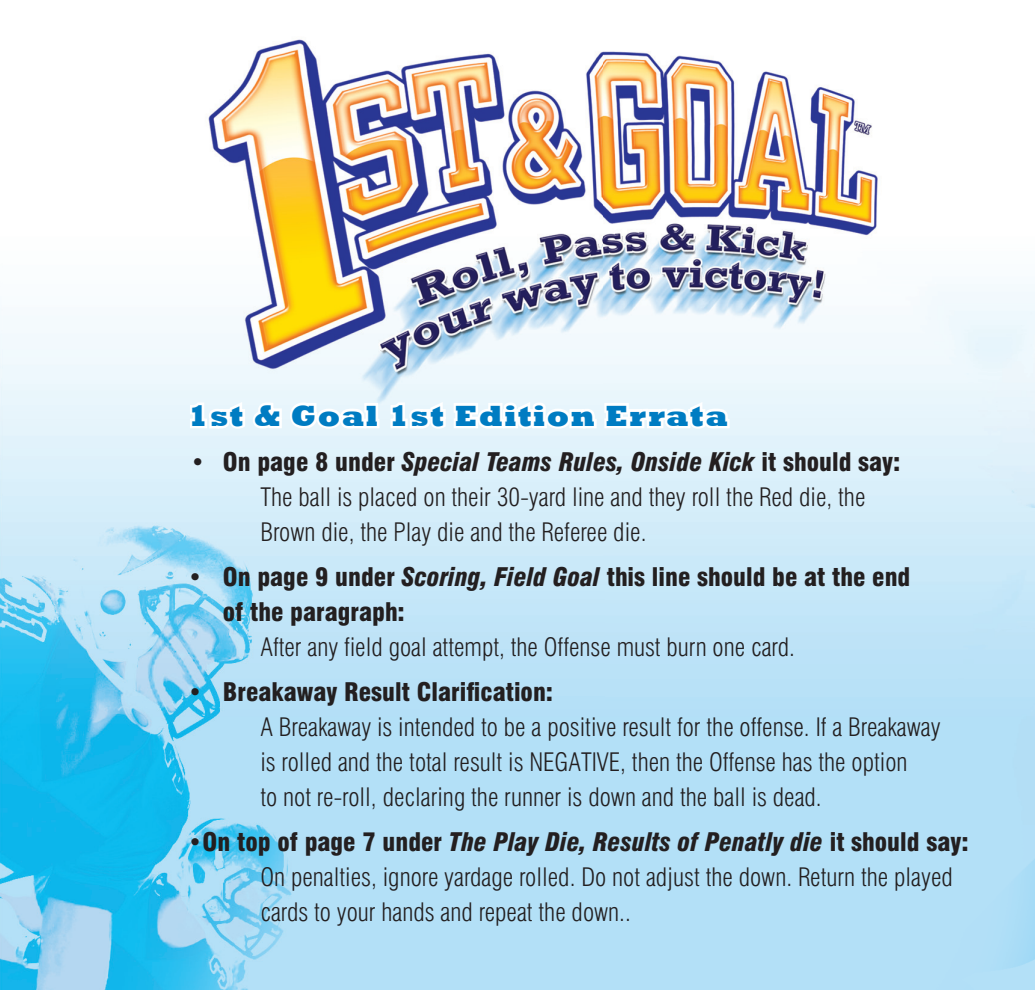
<style>
.page{position:relative;width:1035px;height:990px;background:#fff}
.page>*{position:absolute;margin:0;border:0;box-sizing:border-box;transform-origin:0 0}
.t1{font:800 30px "Rockwell";letter-spacing:.05em;color:#007cc2}
.t2{font:300 condensed 25px/35px "Swiss 721 BT";color:#231f20}
.t3{font:900 condensed 25px/35px "Swiss 721 BT";color:#231f20}
.s1{font-weight:900}
.s2{font-weight:900;font-style:italic}
.s3{font-style:italic}
</style>
<div class="page">
<img style="left:0;top:39px;width:1035px;height:951px">
<svg style="left:187px;top:398px;width:195px;height:35px"></svg>
<svg style="left:388px;top:398px;width:344px;height:45px"></svg>
<p class="t1" style="left:188px;top:398px;width:542px">1st &amp; Goal 1st Edition Errata</p>
<p class="t2" style="left:260px;top:444px;width:642px;text-indent:-70px"><span class="s1">• On page 8 under</span> <span class="s2">Special Teams Rules, Onside Kick</span> <span class="s1">it should say:<br></span>The ball is placed on their 30-yard line and they roll the Red die, the<br>Brown die, the Play die and the Referee die.</p>
<p class="t3" style="left:223px;top:559px;width:689px;text-indent:-35px">• On page 9 under <span class="s3">Scoring, Field Goal</span> this line should be at the end of the paragraph:</p>
<p class="t2" style="left:260px;top:629px;width:536px">After any field goal attempt, the Offense must burn one card.</p>
<p class="t3" style="left:188px;top:674px;width:367px">• Breakaway Result Clarification:</p>
<p class="t2" style="left:260px;top:709px;width:682px">A Breakaway is intended to be a positive result for the offense. If a Breakaway is rolled and the total result is NEGATIVE, then the Offense has the option<br>to not re-roll, declaring the runner is down and the ball is dead.</p>
<p class="t2" style="left:260px;top:824px;width:710px;text-indent:-72px"><span class="s1">• On top of page 7 under</span> <span class="s2">The Play Die, Results of Penatly die</span> <span class="s1">it should say:<br></span>On penalties, ignore yardage rolled. Do not adjust the down. Return the played cards to your hands and repeat the down..</p>
</div>
